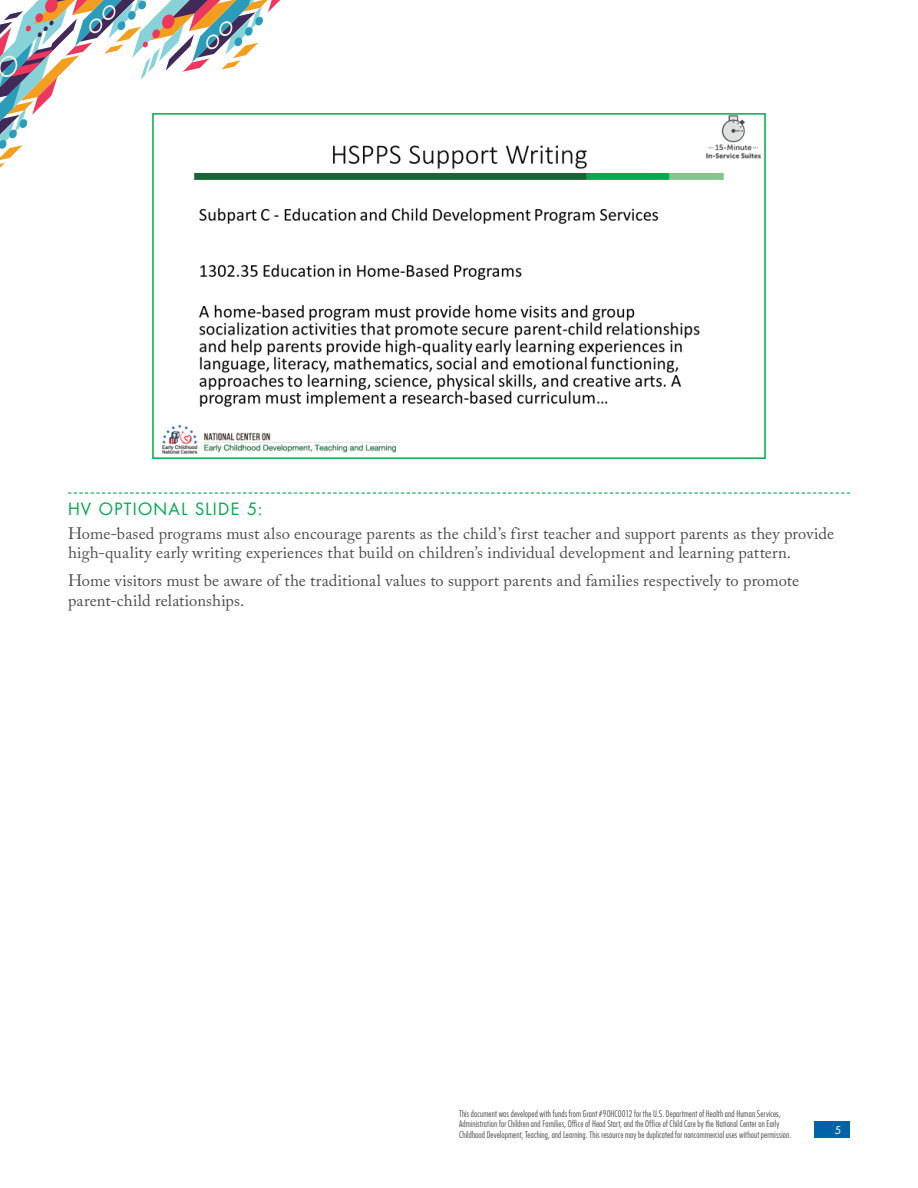
<style>
.page{position:relative;width:918px;height:1188px;background:#fff}
.page>*{position:absolute;margin:0;border:0;box-sizing:border-box;transform-origin:0 0}
.t1{font:16.5px/19.5px "Adobe Caslon Pro";letter-spacing:.005em;color:#4d4d4f}
.t2{font:16.5px "Futura Std";letter-spacing:.075em;color:#02a94f}
.t3{font:10.5px "Futura Std";color:#fff}
.t4{font:300 condensed 9px/10.5px "Futura Std";letter-spacing:.015em;color:#4d4d4f}
</style>
<div class="page">
<div style="left:814px;top:1122px;width:36px;height:16px;background:#0063a6"></div>
<svg style="left:0;top:0;width:280px;height:168px"></svg>
<div style="left:64px;top:85px;width:227px;height:262px;background:#fff"></div>
<svg style="left:68px;top:492px;width:782px;height:2px"></svg>
<img style="left:162px;top:116px;width:600px;height:338px">
<div style="left:152px;top:113px;width:614px;height:346px;border:2px solid #02a94f"></div>
<h2 class="t2" style="left:68px;top:498px;width:196px">HV OPTIONAL SLIDE 5:</h2>
<p class="t1" style="left:68px;top:523px;width:768px">Home-based programs must also encourage parents as the child’s first teacher and support parents as they provide high-quality early writing experiences that build on children’s individual development and learning pattern.</p>
<p class="t1" style="left:68px;top:571px;width:733px">Home visitors must be aware of the traditional values to support parents and families respectively to promote parent-child relationships.</p>
<p class="t4" style="left:459px;top:1108px;width:334px">This document was developed with funds from Grant #90HC0012 for the U.S. Department of Health and Human Services,<br>Administration for Children and Families, Office of Head Start, and the Office of Child Care by the National Center on Early<br>Childhood Development, Teaching, and Learning. This resource may be duplicated for noncommercial uses without permission.</p>
<p class="t3" style="left:835px;top:1124px;width:8px">5</p>
</div>
